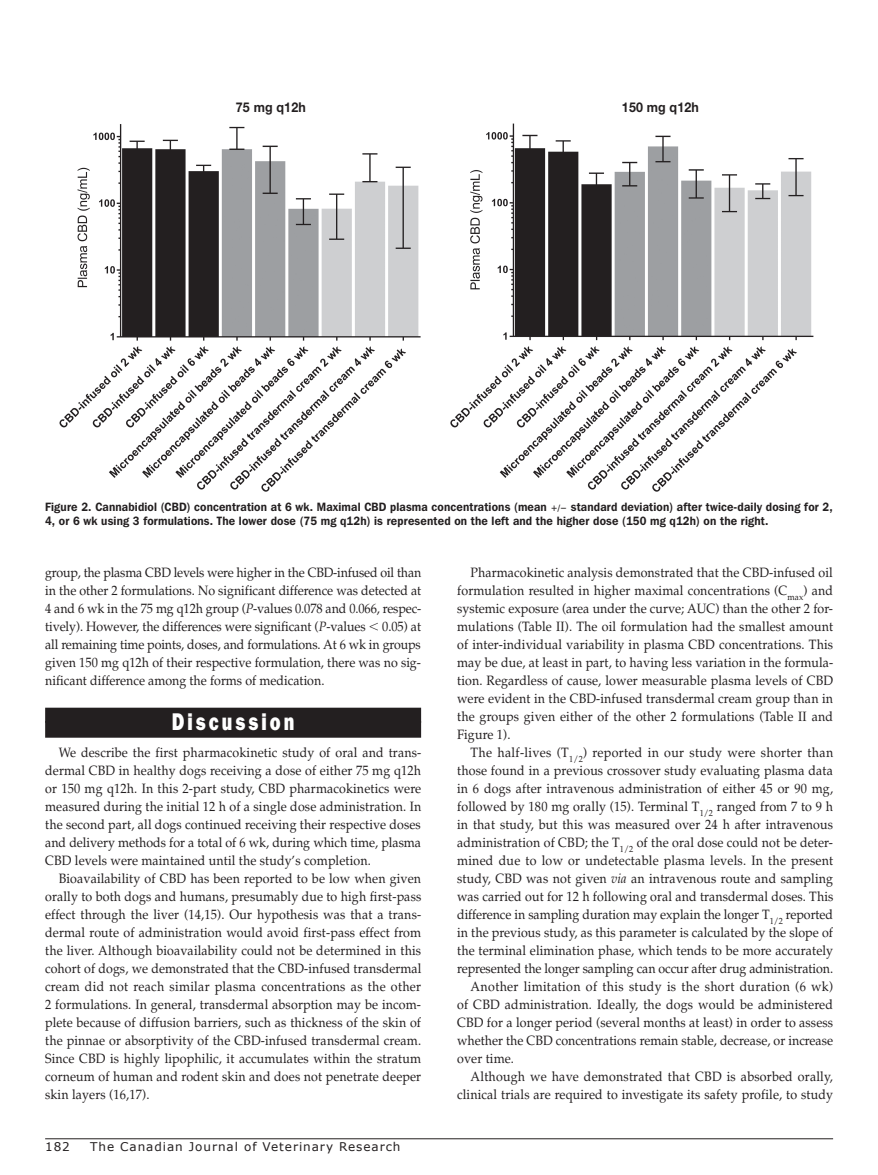
<style>
.page{position:relative;width:878px;height:1175px;background:#fff}
.page>*{position:absolute;margin:0;border:0;box-sizing:border-box;transform-origin:0 0}
.t1{font:800 24px "Franklin Gothic IT Cby BT";letter-spacing:.165em;color:#fff;scale:.75 1}
.t2{font:13.5px/18px "Palatino";letter-spacing:.01em;color:#231f20;text-align:justify;scale:.92 1}
.t3{font:13.5px "Palatino";letter-spacing:.03em;color:#231f20;scale:.92 1}
.t4{font:700 13.5px "Helvetica Neue";letter-spacing:.015em;color:#231f20;scale:.92 1}
.t5{font:600 12px/13.5px "Franklin Gothic IT Cby BT";letter-spacing:.015em;color:#231f20;scale:.92 1}
.t6{font:12px "Verdana";letter-spacing:.075em;color:#231f20}
.s1{font-family:"Mathematical Pi Four";font-weight:400;font-size:9px}
.s2{font-size:9px}
.s3{font-style:italic}
.s4{font-family:"Mathematical Pi One"}
</style>
<div class="page">
<hr style="left:45px;top:1138px;width:788px;height:1px;background:#231f20">
<div style="left:45px;top:707px;width:376px;height:15px;background:#231f20"></div>
<div style="left:45px;top:721px;width:376px;height:16px;background:#231f20"></div>
<img style="left:59px;top:123px;width:755px;height:369px">
<p class="t4" style="left:236px;top:99px;width:77px">75 mg q12h</p>
<p class="t4" style="left:622px;top:99px;width:85px">150 mg q12h</p>
<p class="t5" style="left:45px;top:500px;width:857px">Figure 2. Cannabidiol (CBD) concentration at 6 wk. Maximal CBD plasma concentrations (mean <span class="s1">1</span><span class="s2">/</span><span class="s1">2</span> standard deviation) after twice-daily dosing for 2,<br>4, or 6 wk using 3 formulations. The lower dose (75 mg q12h) is represented on the left and the higher dose (150 mg q12h) on the right.</p>
<p class="t2" style="left:45px;top:564px;width:410px">group, the plasma CBD levels were higher in the CBD-infused oil than in the other 2 formulations. No significant difference was detected at 4 and 6 wk in the 75 mg q12h group (<span class="s3">P</span>-values 0.078 and 0.066, respec&shy;tively). However, the differences were significant (<span class="s3">P</span>-values <span class="s4">,</span> 0.05) at all remaining time points, doses, and formulations. At 6 wk in groups given 150 mg q12h of their respective formulation, there was no sig&shy;nificant difference among the forms of medication.</p>
<h1 class="t1" style="left:172px;top:706px;width:165px">Discussion</h1>
<p class="t2" style="left:45px;top:744px;width:410px;text-indent:14px">We describe the first pharmacokinetic study of oral and trans&shy;dermal CBD in healthy dogs receiving a dose of either 75 mg q12h or 150 mg q12h. In this 2-part study, CBD pharmacokinetics were measured during the initial 12 h of a single dose administration. In the second part, all dogs continued receiving their respective doses and delivery methods for a total of 6 wk, during which time, plasma CBD levels were maintained until the study’s completion.</p>
<p class="t2" style="left:45px;top:870px;width:410px;text-indent:14px">Bioavailability of CBD has been reported to be low when given orally to both dogs and humans, presumably due to high first-pass effect through the liver (14,15). Our hypothesis was that a trans&shy;dermal route of administration would avoid first-pass effect from the liver. Although bioavailability could not be determined in this cohort of dogs, we demonstrated that the CBD-infused transdermal cream did not reach similar plasma concentrations as the other 2 formulations. In general, transdermal absorption may be incom&shy;plete because of diffusion barriers, such as thickness of the skin of the pinnae or absorptivity of the CBD-infused transdermal cream.<br>Since CBD is highly lipophilic, it accumulates within the stratum corneum of human and rodent skin and does not penetrate deeper skin layers (16,17).</p>
<p class="t6" style="left:45px;top:1138px;width:26px">182</p>
<p class="t6" style="left:90px;top:1138px;width:312px">The Canadian Journal of Veterinary Research</p>
<p class="t2" style="left:457px;top:563px;width:410px;text-indent:14px">Pharmacokinetic analysis demonstrated that the CBD-infused oil formulation resulted in higher maximal concentrations (C<sub>max</sub>) and systemic exposure (area under the curve; AUC) than the other 2 for&shy;mulations (Table II). The oil formulation had the smallest amount of inter-individual variability in plasma CBD concentrations. This may be due, at least in part, to having less variation in the formula&shy;tion. Regardless of cause, lower measurable plasma levels of CBD were evident in the CBD-infused transdermal cream group than in the groups given either of the other 2 formulations (Table II and Figure 1).</p>
<p class="t3" style="left:470px;top:744px;width:395px">The half-lives (T<sub>1/2</sub>) reported in our study were shorter than</p>
<p class="t2" style="left:457px;top:762px;width:410px">those found in a previous crossover study evaluating plasma data</p>
<p class="t2" style="left:457px;top:780px;width:410px">in 6 dogs after intravenous administration of either 45 or 90 mg,</p>
<p class="t2" style="left:457px;top:798px;width:410px">followed by 180 mg orally (15). Terminal T<sub>1/2</sub> ranged from 7 to 9 h</p>
<p class="t2" style="left:457px;top:816px;width:410px">in that study, but this was measured over 24 h after intravenous</p>
<p class="t2" style="left:457px;top:834px;width:410px">administration of CBD; the T<sub>1/2</sub> of the oral dose could not be deter-</p>
<p class="t2" style="left:457px;top:852px;width:410px">mined due to low or undetectable plasma levels. In the present</p>
<p class="t2" style="left:457px;top:870px;width:410px">study, CBD was not given <span class="s3">via</span> an intravenous route and sampling</p>
<p class="t2" style="left:457px;top:888px;width:410px">was carried out for 12 h following oral and transdermal doses. This</p>
<p class="t2" style="left:457px;top:906px;width:410px">difference in sampling duration may explain the longer T<sub>1/2</sub> reported</p>
<p class="t2" style="left:457px;top:924px;width:410px">in the previous study, as this parameter is calculated by the slope of</p>
<p class="t2" style="left:457px;top:942px;width:410px">the terminal elimination phase, which tends to be more accurately</p>
<p class="t2" style="left:457px;top:960px;width:410px">represented the longer sampling can occur after drug administration.</p>
<p class="t2" style="left:470px;top:978px;width:396px">Another limitation of this study is the short duration (6 wk)</p>
<p class="t2" style="left:457px;top:996px;width:410px">of CBD administration. Ideally, the dogs would be administered</p>
<p class="t2" style="left:457px;top:1014px;width:410px">CBD for a longer period (several months at least) in order to assess</p>
<p class="t2" style="left:457px;top:1032px;width:410px">whether the CBD concentrations remain stable, decrease, or increase</p>
<p class="t2" style="left:457px;top:1050px;width:63px">over time.</p>
<p class="t2" style="left:470px;top:1068px;width:395px">Although we have demonstrated that CBD is absorbed orally,</p>
<p class="t2" style="left:457px;top:1086px;width:410px">clinical trials are required to investigate its safety profile, to study</p>
</div>
